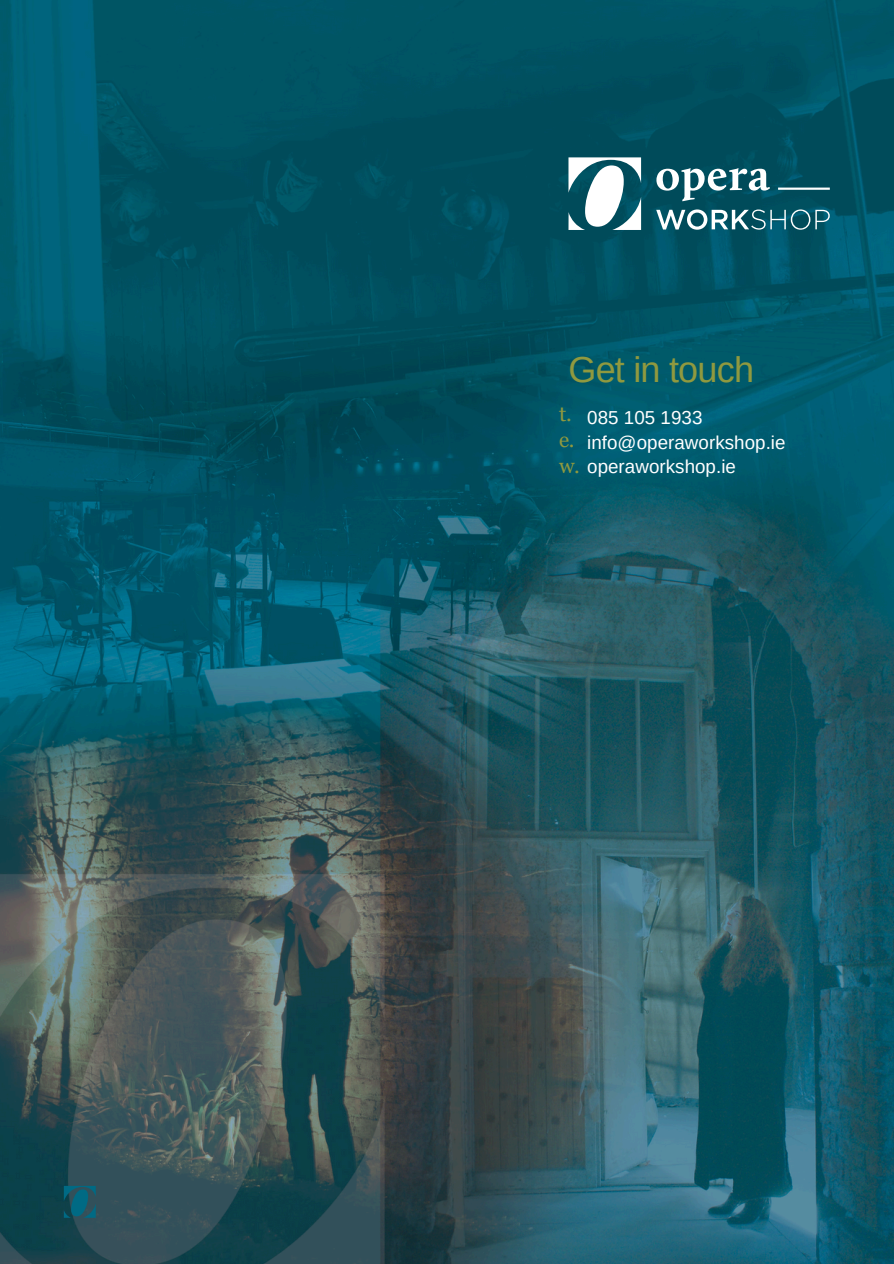
<style>
.page{position:relative;width:894px;height:1264px;background:#fff}
.page>*{position:absolute;margin:0;border:0;box-sizing:border-box;transform-origin:0 0}
.t1{font:36px "Arimo";letter-spacing:-.02em;color:#90993f}
.t2{font:21px/25.8px "Georgia Pro";color:#90993f}
.t3{font:18.75px/24.8px "Arimo";letter-spacing:.005em;color:#fff}
</style>
<div class="page">
<img style="left:0;top:0;width:893px;height:1263px">
<svg style="left:568px;top:157px;width:73px;height:73px"></svg>
<svg style="left:656px;top:168px;width:113px;height:33px"></svg>
<svg style="left:656px;top:209px;width:173px;height:21px"></svg>
<hr style="left:777px;top:187px;width:52px;height:3px;background:#fff">
<svg style="left:64px;top:1185px;width:32px;height:32px"></svg>
<p class="t1" style="left:568px;top:349px;width:187px">Get in touch</p>
<h1 class="t2" style="left:559px;top:401px;width:22px">t. e. w.</h1>
<h2 class="t3" style="left:587px;top:405px;width:200px">085 105 1933 info@operaworkshop.ie</h2>
<p class="t3" style="left:587px;top:454px;width:150px">operaworkshop.ie</p>
</div>
